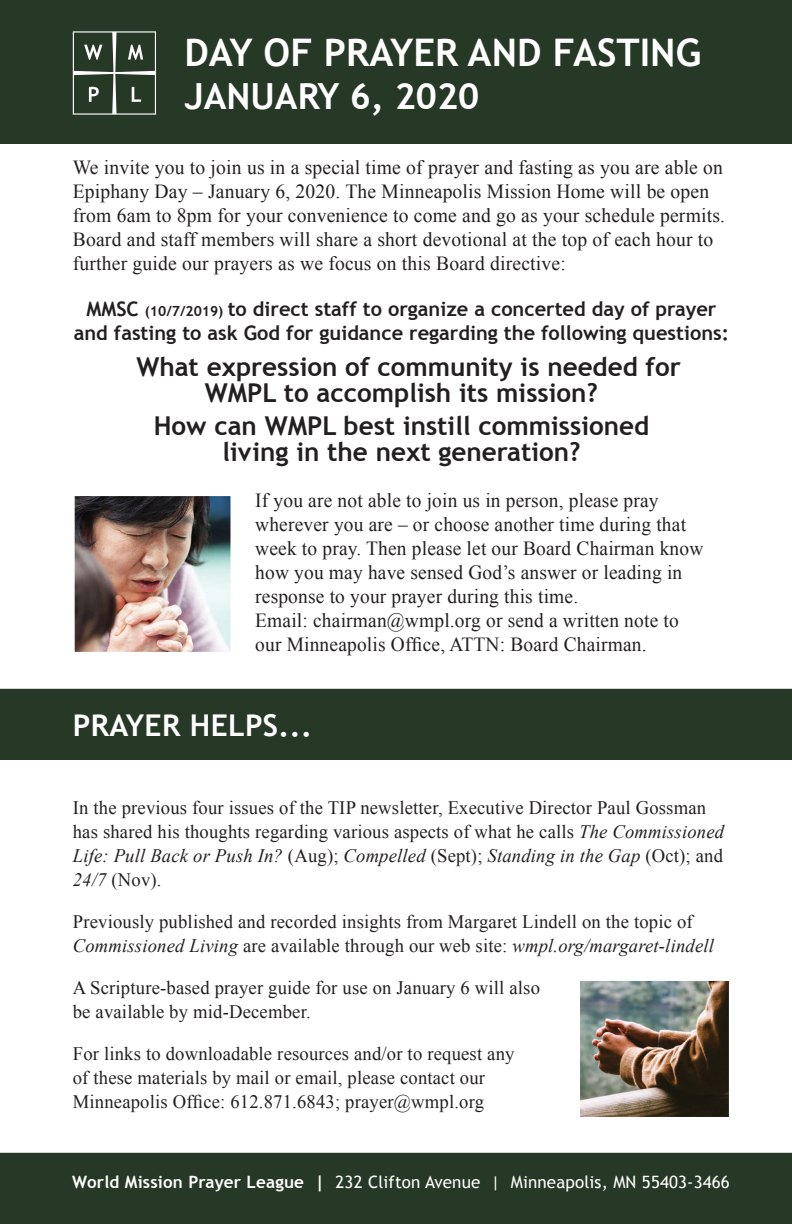
<style>
.page{position:relative;width:792px;height:1224px;background:#fff}
.page>*{position:absolute;margin:0;border:0;box-sizing:border-box;transform-origin:0 0}
.t1{font:700 38px "Trebuchet MS";color:#fff}
.t2{font:700 36px "Trebuchet MS";color:#fff}
.t3{font:700 30px "Trebuchet MS";letter-spacing:.01em;color:#fff}
.t4{font:700 26px/26px "Trebuchet MS";color:#231f20;text-align:center}
.t5{font:20px/24px "Times New Roman";letter-spacing:.01em;color:#231f20}
.t6{font:700 20px/24px "Trebuchet MS";color:#231f20;text-align:center}
.t7{font:19px/24px "Times New Roman";letter-spacing:.01em;color:#231f20}
.t8{font:17px "Trebuchet MS";letter-spacing:.01em;color:#fff}
.s1{font-size:14px}
.s2{font-style:italic}
.s3{font-weight:700}
</style>
<div class="page">
<div style="left:0;top:1px;width:791px;height:143px;background:#263826"></div>
<div style="left:0;top:0;width:792px;height:144px;border:1px solid #263826"></div>
<div style="left:0;top:689px;width:791px;height:71px;background:#263826"></div>
<img style="left:75px;top:497px;width:155px;height:154px">
<div style="left:72px;top:494px;width:161px;height:160px;border:2px solid #fff"></div>
<img style="left:581px;top:982px;width:147px;height:134px">
<div style="left:578px;top:979px;width:153px;height:140px;border:2px solid #fff"></div>
<svg style="left:73px;top:31px;width:83px;height:84px"></svg>
<div style="left:0;top:1153px;width:791px;height:71px;background:#263826"></div>
<h1 class="t1" style="left:184px;top:29px;width:518px">DAY OF PRAYER AND FASTING</h1>
<h2 class="t2" style="left:184px;top:74px;width:296px">JANUARY 6, 2020</h2>
<p class="t5" style="left:73px;top:155px;width:654px">We invite you to join us in a special time of prayer and fasting as you are able on Epiphany Day – January 6, 2020. The Minneapolis Mission Home will be open from 6am to 8pm for your convenience to come and go as your schedule permits.<br>Board and staff members will share a short devotional at the top of each hour to further guide our prayers as we focus on this Board directive:</p>
<p class="t6" style="left:74px;top:296px;width:657px">MMSC <span class="s1">(10/7/2019)</span> to direct staff to organize a concerted day of prayer and fasting to ask God for guidance regarding the following questions:</p>
<h3 class="t4" style="left:136px;top:353px;width:546px">What expression of community is needed for<br>WMPL to accomplish its mission?</h3>
<h3 class="t4" style="left:154px;top:413px;width:497px">How can WMPL best instill commissioned living in the next generation?</h3>
<p class="t5" style="left:255px;top:488px;width:450px">If you are not able to join us in person, please pray wherever you are – or choose another time during that week to pray. Then please let our Board Chairman know how you may have sensed God’s answer or leading in response to your prayer during this time.<br>Email: chairman@wmpl.org or send a written note to our Minneapolis Office, ATTN: Board Chairman.</p>
<h3 class="t3" style="left:73px;top:707px;width:241px">PRAYER HELPS...</h3>
<p class="t7" style="left:73px;top:796px;width:653px">In the previous four issues of the TIP newsletter, Executive Director Paul Gossman has shared his thoughts regarding various aspects of what he calls <span class="s2">The Commissioned Life: Pull Back or Push In?</span> (Aug); <span class="s2">Compelled</span> (Sept); <span class="s2">Standing in the Gap</span> (Oct); and <span class="s2">24/7</span> (Nov).</p>
<p class="t7" style="left:73px;top:909px;width:643px">Previously published and recorded insights from Margaret Lindell on the topic of<br><span class="s2">Commissioned Living</span> are available through our web site: <span class="s2">wmpl.org/margaret-lindell</span></p>
<p class="t7" style="left:73px;top:975px;width:469px">A Scripture-based prayer guide for use on January 6 will also be available by mid-December.</p>
<p class="t7" style="left:73px;top:1041px;width:443px">For links to downloadable resources and/or to request any of these materials by mail or email, please contact our<br>Minneapolis Office: 612.871.6843; prayer@wmpl.org</p>
<p class="t8" style="left:72px;top:1172px;width:659px"><span class="s3">World Mission Prayer League |</span> 232 Clifton Avenue | Minneapolis, MN 55403-3466</p>
</div>
